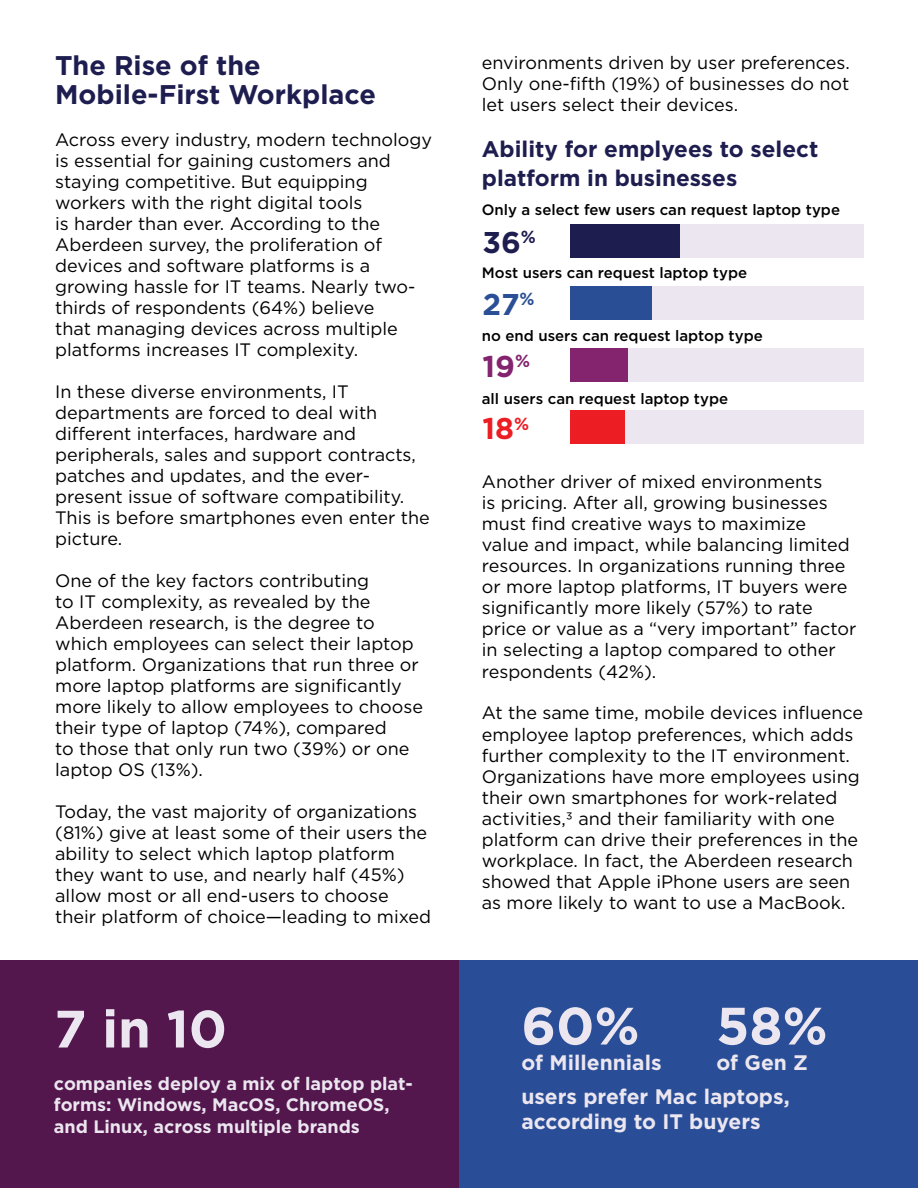
<style>
.page{position:relative;width:918px;height:1188px;background:#fff}
.page>*{position:absolute;margin:0;border:0;box-sizing:border-box;transform-origin:0 0}
.t1{font:700 52.5px "Gotham";color:#ebe6ef}
.t2{font:700 30px/62.1px "Gotham";color:#1e1d50}
.t3{font:700 27px/28.5px "Gotham";color:#1e1d50}
.t4{font:700 22.5px/28.5px "Gotham";color:#1e1d50}
.t5{font:700 21px/25.2px "Gotham";color:#ebe6ef}
.t6{font:18px/21px "Gotham";color:#000}
.t7{font:700 18px/21.6px "Gotham";color:#ebe6ef}
.t8{font:500 15px "Gotham";color:#000}
.s1{color:#2a4f96}
.s2{color:#84246e}
.s3{color:#ed1d24}
</style>
<div class="page">
<div style="left:0;top:960px;width:459px;height:228px;background:#53164d"></div>
<div style="left:459px;top:960px;width:459px;height:228px;background:#294e97"></div>
<div style="left:593px;top:224px;width:271px;height:34px;background:#ebe6ef"></div>
<div style="left:593px;top:286px;width:271px;height:34px;background:#ebe6ef"></div>
<div style="left:593px;top:348px;width:271px;height:34px;background:#ebe6ef"></div>
<div style="left:570px;top:224px;width:109px;height:34px;background:#1e1d50"></div>
<div style="left:570px;top:286px;width:82px;height:34px;background:#294e96"></div>
<div style="left:570px;top:348px;width:58px;height:34px;background:#84246e"></div>
<div style="left:593px;top:411px;width:271px;height:33px;background:#ebe6ef"></div>
<div style="left:570px;top:411px;width:54px;height:33px;background:#ed1d24"></div>
<h3 class="t3" style="left:55px;top:52px;width:322px">The Rise of the<br>Mobile-First Workplace</h3>
<p class="t6" style="left:55px;top:129px;width:378px">Across every industry, modern technology is essential for gaining customers and staying competitive. But equipping workers with the right digital tools<br>is harder than ever. According to the Aberdeen survey, the proliferation of devices and software platforms is a growing hassle for IT teams. Nearly two&shy;thirds of respondents (64%) believe<br>that managing devices across multiple platforms increases IT complexity.</p>
<p class="t6" style="left:55px;top:381px;width:376px">In these diverse environments, IT departments are forced to deal with different interfaces, hardware and peripherals, sales and support contracts, patches and updates, and the ever&shy;present issue of software compatibility.<br>This is before smartphones even enter the picture.</p>
<p class="t6" style="left:55px;top:570px;width:369px">One of the key factors contributing<br>to IT complexity, as revealed by the Aberdeen research, is the degree to which employees can select their laptop platform. Organizations that run three or more laptop platforms are significantly more likely to allow employees to choose their type of laptop (74%), compared<br>to those that only run two (39%) or one laptop OS (13%).</p>
<p class="t6" style="left:55px;top:801px;width:377px">Today, the vast majority of organizations (81%) give at least some of their users the ability to select which laptop platform they want to use, and nearly half (45%) allow most or all end-users to choose their platform of choice—leading to mixed</p>
<p class="t6" style="left:482px;top:51px;width:370px;text-align:justify">environments driven by user preferences.<br>Only one-fifth (19%) of businesses do not let users select their devices.</p>
<p class="t4" style="left:482px;top:135px;width:338px">Ability for emplyees to select platform in businesses</p>
<p class="t8" style="left:482px;top:200px;width:360px">Only a select few users can request laptop type</p>
<h2 class="t2" style="left:482px;top:211px;width:55px">36<sup>%<br></sup><span class="s1">27</span><sup>%<br></sup><span class="s2">19</span><sup>%<br></sup><span class="s3">18</span><sup>%</sup></h2>
<p class="t8" style="left:482px;top:263px;width:267px">Most users can request laptop type</p>
<p class="t8" style="left:482px;top:326px;width:283px">no end users can request laptop type</p>
<p class="t8" style="left:482px;top:389px;width:248px">all users can request laptop type</p>
<p class="t6" style="left:482px;top:471px;width:376px">Another driver of mixed environments<br>is pricing. After all, growing businesses must find creative ways to maximize value and impact, while balancing limited resources. In organizations running three or more laptop platforms, IT buyers were significantly more likely (57%) to rate price or value as a “very important” factor in selecting a laptop compared to other respondents (42%).</p>
<p class="t6" style="left:482px;top:702px;width:383px">At the same time, mobile devices influence employee laptop preferences, which adds further complexity to the IT environment.<br>Organizations have more employees using their own smartphones for work-related activities,3 and their familiarity with one platform can drive their preferences in the workplace. In fact, the Aberdeen research showed that Apple iPhone users are seen as more likely to want to use a MacBook.</p>
<h1 class="t1" style="left:54px;top:994px;width:175px">7 in 10</h1>
<h1 class="t1" style="left:521px;top:991px;width:120px">60%</h1>
<p class="t5" style="left:521px;top:1050px;width:142px">of Millennials</p>
<h1 class="t1" style="left:716px;top:991px;width:113px">58%</h1>
<p class="t5" style="left:716px;top:1050px;width:93px">of Gen Z</p>
<p class="t7" style="left:54px;top:1073px;width:361px">companies deploy a mix of laptop plat&shy;forms: Windows, MacOS, ChromeOS, and Linux, across multiple brands</p>
<p class="t5" style="left:521px;top:1084px;width:270px">users prefer Mac laptops, according to IT buyers</p>
</div>
